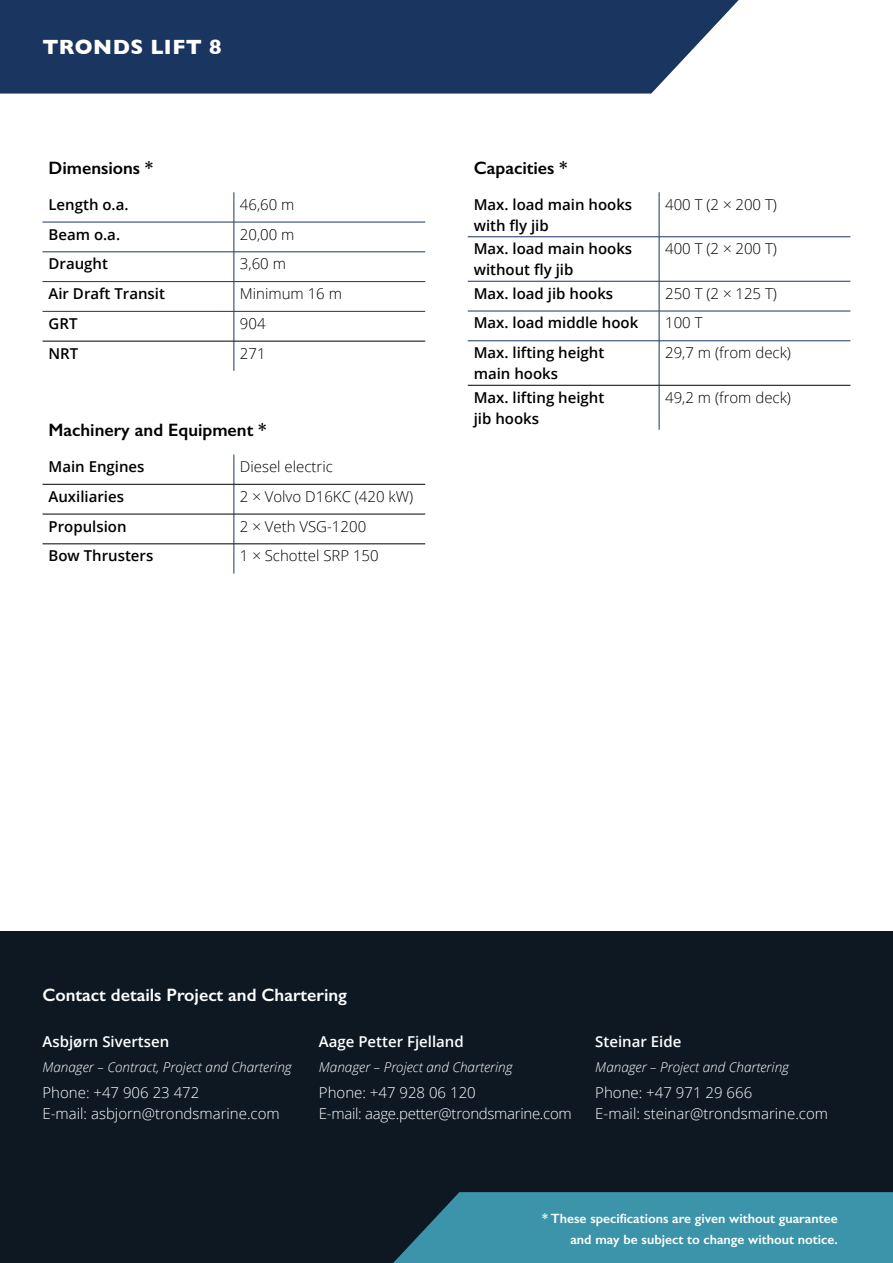
<style>
.page{position:relative;width:893px;height:1263px;background:#fff}
.page>*{position:absolute;margin:0;border:0;box-sizing:border-box;transform-origin:0 0}
.t1{font:700 21px "Gill Sans";letter-spacing:.02em;color:#fff}
.t2{font:600 18px "Gill Sans";color:#000}
.t3{font:600 18px "Gill Sans";color:#fff}
.t4{font:600 15px/21px "Open Sans";color:#000}
.t5{font:300 15px "Open Sans";color:#000}
.t6{font:300 15px/21px "Open Sans";color:#fff}
.t7{font:300 15px/21px "Open Sans";letter-spacing:-.02em;color:#fff}
.t8{font:600 15px "Open Sans";color:#fff}
.t9{font:italic 300 13.5px "Open Sans";color:#fff}
.t10{font:600 13.5px/21px "Gill Sans";color:#fff;text-align:right}
</style>
<div class="page">
<div style="left:0;top:931px;width:893px;height:332px;background:#0d1822"></div>
<div style="left:0;top:0;width:739px;height:94px;background:#1a355f"></div>
<svg style="left:393px;top:1192px;width:500px;height:71px;background:#378b9f"></svg>
<hr style="left:234px;top:192px;width:1px;height:30px;background:#1a355f">
<hr style="left:43px;top:222px;width:191px;height:1px;background:#1a355f">
<hr style="left:234px;top:222px;width:191px;height:1px;background:#1a355f">
<hr style="left:234px;top:222px;width:1px;height:30px;background:#1a355f">
<hr style="left:43px;top:252px;width:191px;height:1px;background:#1a355f">
<hr style="left:234px;top:252px;width:191px;height:1px;background:#1a355f">
<hr style="left:43px;top:281px;width:191px;height:1px;background:#1a355f">
<hr style="left:234px;top:281px;width:191px;height:1px;background:#1a355f">
<hr style="left:43px;top:311px;width:191px;height:1px;background:#1a355f">
<hr style="left:234px;top:311px;width:191px;height:1px;background:#1a355f">
<svg style="left:234px;top:252px;width:1px;height:89px"></svg>
<hr style="left:234px;top:341px;width:1px;height:30px;background:#1a355f">
<hr style="left:43px;top:341px;width:191px;height:1px;background:#000">
<hr style="left:234px;top:341px;width:191px;height:1px;background:#000">
<hr style="left:659px;top:192px;width:1px;height:45px;background:#1a355f">
<hr style="left:468px;top:236px;width:191px;height:1px;background:#1a355f">
<hr style="left:659px;top:236px;width:191px;height:1px;background:#1a355f">
<hr style="left:659px;top:237px;width:1px;height:44px;background:#1a355f">
<hr style="left:468px;top:281px;width:191px;height:1px;background:#1a355f">
<hr style="left:659px;top:281px;width:191px;height:1px;background:#1a355f">
<hr style="left:659px;top:281px;width:1px;height:30px;background:#1a355f">
<hr style="left:468px;top:311px;width:191px;height:1px;background:#1a355f">
<hr style="left:659px;top:311px;width:191px;height:1px;background:#1a355f">
<hr style="left:659px;top:311px;width:1px;height:30px;background:#1a355f">
<hr style="left:468px;top:340px;width:191px;height:1px;background:#1a355f">
<hr style="left:659px;top:340px;width:191px;height:1px;background:#1a355f">
<hr style="left:659px;top:341px;width:1px;height:44px;background:#1a355f">
<hr style="left:659px;top:385px;width:1px;height:45px;background:#1a355f">
<hr style="left:468px;top:385px;width:191px;height:1px;background:#000">
<hr style="left:659px;top:385px;width:191px;height:1px;background:#000">
<hr style="left:234px;top:454px;width:1px;height:30px;background:#1a355f">
<hr style="left:234px;top:484px;width:1px;height:30px;background:#1a355f">
<hr style="left:234px;top:514px;width:1px;height:30px;background:#1a355f">
<hr style="left:234px;top:544px;width:1px;height:30px;background:#1a355f">
<hr style="left:43px;top:484px;width:191px;height:1px;background:#000">
<hr style="left:234px;top:484px;width:191px;height:1px;background:#000">
<hr style="left:43px;top:514px;width:191px;height:1px;background:#000">
<hr style="left:234px;top:514px;width:191px;height:1px;background:#000">
<hr style="left:43px;top:544px;width:191px;height:1px;background:#000">
<hr style="left:234px;top:544px;width:191px;height:1px;background:#000">
<h1 class="t1" style="left:43px;top:30px;width:181px">TRONDS LIFT 8</h1>
<p class="t2" style="left:49px;top:157px;width:106px">Dimensions *</p>
<p class="t4" style="left:49px;top:193px;width:82px">Length o.a.</p>
<p class="t5" style="left:240px;top:194px;width:56px">46,60 m</p>
<p class="t4" style="left:49px;top:223px;width:73px">Beam o.a.</p>
<p class="t5" style="left:240px;top:224px;width:56px">20,00 m</p>
<p class="t4" style="left:49px;top:253px;width:61px">Draught</p>
<p class="t5" style="left:240px;top:254px;width:48px">3,60 m</p>
<p class="t4" style="left:49px;top:283px;width:118px">Air Draft Transit</p>
<p class="t5" style="left:240px;top:283px;width:104px">Minimum 16 m</p>
<p class="t4" style="left:49px;top:313px;width:30px">GRT</p>
<p class="t5" style="left:240px;top:313px;width:27px">904</p>
<p class="t4" style="left:49px;top:342px;width:31px">NRT</p>
<p class="t5" style="left:240px;top:343px;width:27px">271</p>
<p class="t2" style="left:49px;top:419px;width:219px">Machinery and Equipment *</p>
<p class="t4" style="left:49px;top:456px;width:98px">Main Engines</p>
<p class="t5" style="left:240px;top:456px;width:95px">Diesel electric</p>
<p class="t4" style="left:49px;top:485px;width:77px">Auxiliaries</p>
<p class="t5" style="left:240px;top:486px;width:175px">2 × Volvo D16KC (420 kW)</p>
<p class="t4" style="left:49px;top:515px;width:80px">Propulsion</p>
<p class="t5" style="left:240px;top:516px;width:128px">2 × Veth VSG-1200</p>
<p class="t4" style="left:49px;top:545px;width:106px">Bow Thrusters</p>
<p class="t5" style="left:240px;top:546px;width:140px">1 × Schottel SRP 150</p>
<p class="t2" style="left:474px;top:157px;width:95px">Capacities *</p>
<p class="t4" style="left:474px;top:193px;width:160px">Max. load main hooks with fly jib</p>
<p class="t5" style="left:665px;top:194px;width:113px">400 T (2 × 200 T)</p>
<p class="t4" style="left:474px;top:238px;width:160px">Max. load main hooks without fly jib</p>
<p class="t5" style="left:665px;top:239px;width:113px">400 T (2 × 200 T)</p>
<p class="t4" style="left:474px;top:282px;width:141px">Max. load jib hooks</p>
<p class="t5" style="left:665px;top:283px;width:113px">250 T (2 × 125 T)</p>
<p class="t4" style="left:474px;top:312px;width:166px">Max. load middle hook</p>
<p class="t5" style="left:665px;top:313px;width:39px">100 T</p>
<p class="t4" style="left:474px;top:342px;width:132px">Max. lifting height main hooks</p>
<p class="t5" style="left:665px;top:342px;width:127px">29,7 m (from deck)</p>
<p class="t4" style="left:474px;top:386px;width:132px">Max. lifting height jib hooks</p>
<p class="t5" style="left:665px;top:387px;width:127px">49,2 m (from deck)</p>
<p class="t3" style="left:43px;top:984px;width:306px">Contact details Project and Chartering</p>
<p class="t8" style="left:43px;top:1031px;width:128px">Asbjørn Sivertsen</p>
<p class="t9" style="left:43px;top:1058px;width:251px">Manager – Contract, Project and Chartering</p>
<p class="t6" style="left:43px;top:1081px;width:239px">Phone: +47 906 23 472<br>E-mail: asbjorn@trondsmarine.com</p>
<p class="t8" style="left:319px;top:1031px;width:146px">Aage Petter Fjelland</p>
<p class="t9" style="left:319px;top:1058px;width:195px">Manager – Project and Chartering</p>
<p class="t7" style="left:319px;top:1081px;width:254px">Phone: +47 928 06 120<br>E-mail: aage.petter@trondsmarine.com</p>
<p class="t8" style="left:595px;top:1031px;width:88px">Steinar Eide</p>
<p class="t9" style="left:595px;top:1058px;width:195px">Manager – Project and Chartering</p>
<p class="t6" style="left:595px;top:1081px;width:234px">Phone: +47 971 29 666<br>E-mail: steinar@trondsmarine.com</p>
<p class="t10" style="left:542px;top:1207px;width:297px">* These specifications are given without guarantee and may be subject to change without notice.</p>
</div>
